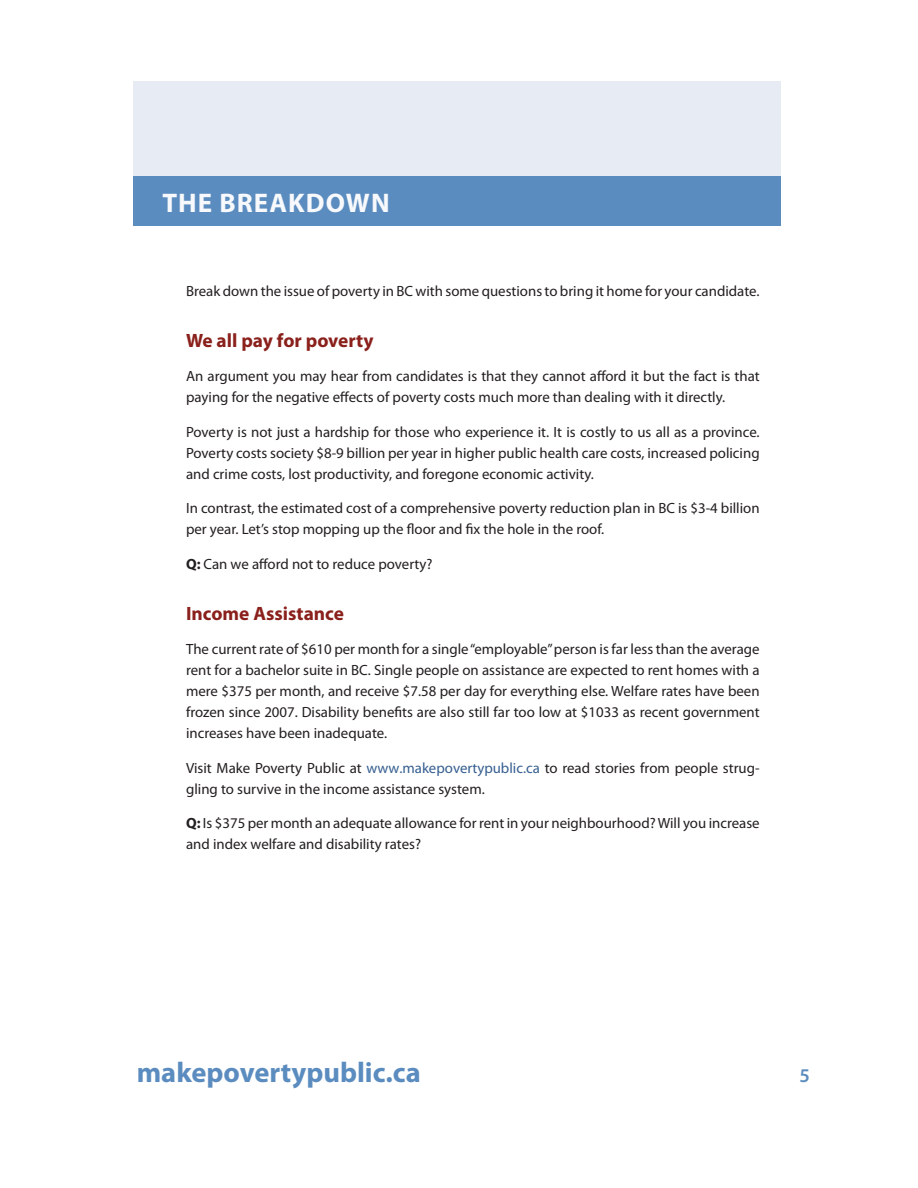
<style>
.page{position:relative;width:918px;height:1188px;background:#fff}
.page>*{position:absolute;margin:0;border:0;box-sizing:border-box;transform-origin:0 0}
.t1{font:700 28.5px "Myriad Pro";color:#5b8cbf}
.head_2_heading_pages{font:700 27px "Myriad Pro";letter-spacing:.04em;color:#f7f9fc}
.t2{font:600 19.5px "Myriad Pro";color:#5b8cbf}
.head_3_1p4_indent{font:700 19.35px "Myriad Pro";color:#8a201b}
.body_text_1p4_indent{font:14.85px/21px "Myriad Pro";color:#231f20}
.s1{font-weight:700}
.s2{color:#365f91}
</style>
<div class="page">
<div style="left:134px;top:81px;width:648px;height:129px;background:#e7ecf4"></div>
<div style="left:134px;top:176px;width:648px;height:50px;background:#5b8cbf"></div>
<p class="head_2_heading_pages" style="left:162px;top:187px;width:229px">THE BREAKDOWN</p>
<p class="body_text_1p4_indent" style="left:186px;top:280px;width:575px">Break down the issue of poverty in BC with some questions to bring it home for your candidate.</p>
<p class="head_3_1p4_indent" style="left:186px;top:329px;width:189px">We all pay for poverty</p>
<p class="body_text_1p4_indent" style="left:186px;top:366px;width:575px">An argument you may hear from candidates is that they cannot afford it but the fact is that paying for the negative effects of poverty costs much more than dealing with it directly.</p>
<p class="body_text_1p4_indent" style="left:186px;top:421px;width:575px;text-align:justify">Poverty is not just a hardship for those who experience it. It is costly to us all as a province.<br>Poverty costs society $8-9 billion per year in higher public health care costs, increased policing and crime costs, lost productivity, and foregone economic activity.</p>
<p class="body_text_1p4_indent" style="left:186px;top:498px;width:575px">In contrast, the estimated cost of a comprehensive poverty reduction plan in BC is $3-4 billion per year. Let’s stop mopping up the floor and fix the hole in the roof.</p>
<p class="body_text_1p4_indent" style="left:186px;top:553px;width:248px"><span class="s1">Q:</span> Can we afford not to reduce poverty?</p>
<p class="head_3_1p4_indent" style="left:186px;top:602px;width:159px">Income Assistance</p>
<p class="body_text_1p4_indent" style="left:186px;top:639px;width:575px;text-align:justify">The current rate of $610 per month for a single “employable” person is far less than the average rent for a bachelor suite in BC. Single people on assistance are expected to rent homes with a mere $375 per month, and receive $7.58 per day for everything else. Welfare rates have been frozen since 2007. Disability benefits are also still far too low at $1033 as recent government increases have been inadequate.</p>
<p class="body_text_1p4_indent" style="left:186px;top:757px;width:575px">Visit Make Poverty Public at <span class="s2">www.makepovertypublic.ca</span> to read stories from people strug&shy;gling to survive in the income assistance system.</p>
<p class="body_text_1p4_indent" style="left:186px;top:813px;width:575px"><span class="s1">Q:</span> Is $375 per month an adequate allowance for rent in your neighbourhood? Will you increase and index welfare and disability rates?</p>
<h1 class="t1" style="left:137px;top:1056px;width:285px">makepovertypublic.ca</h1>
<h3 class="t2" style="left:800px;top:1065px;width:12px">5</h3>
</div>
